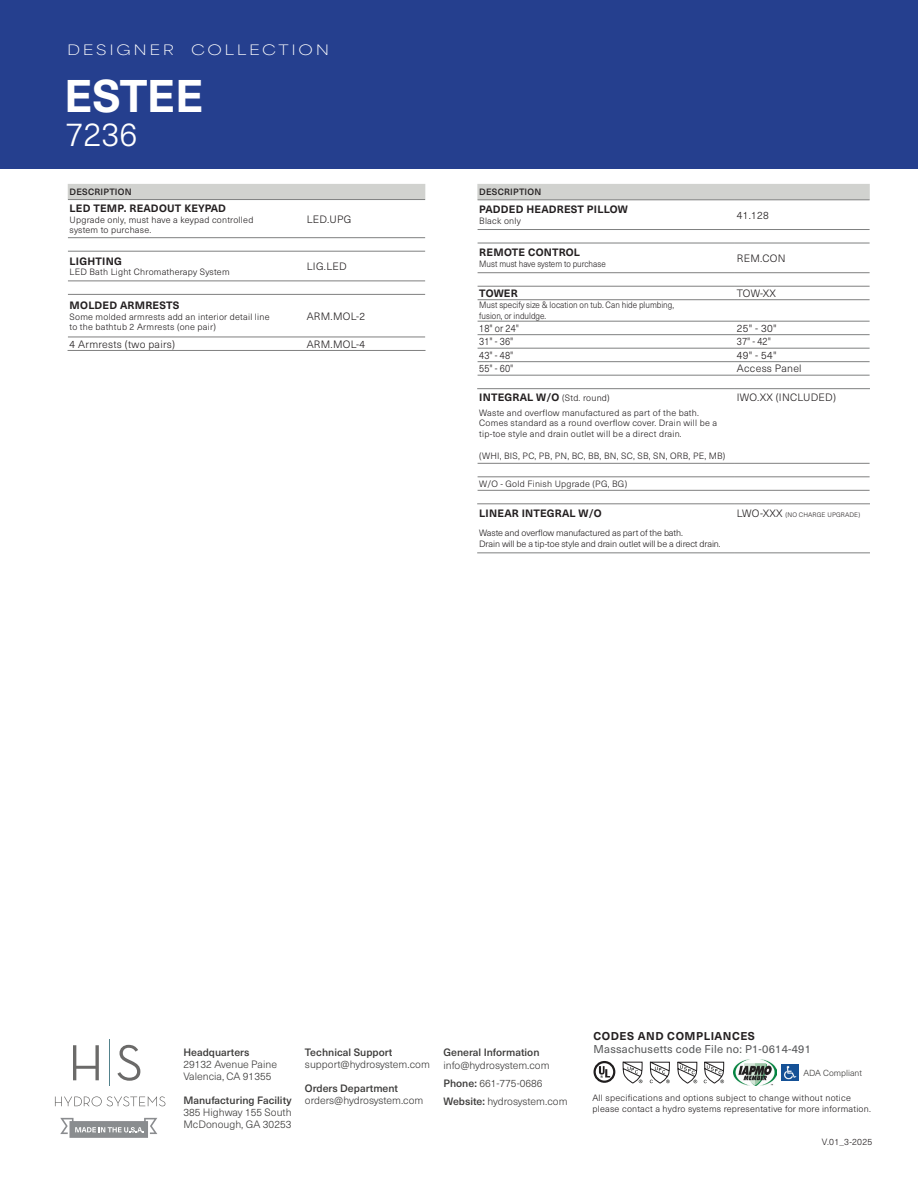
<style>
.page{position:relative;width:918px;height:1188px;background:#fff}
.page>*{position:absolute;margin:0;border:0;box-sizing:border-box;transform-origin:0 0}
.t1{font:700 45px "Neue Haas Unica W1 G";letter-spacing:-.01em;color:#fff}
.t2{font:300 33px "Neue Haas Unica W1 G";color:#fff}
.t3{font:100 13.5px "Area Extended";letter-spacing:.2em;color:#fff}
.t4{font:11.25px "Neue Haas Unica W1 G";letter-spacing:.02em;color:#545557}
.t5{font:700 11.25px "Neue Haas Unica W1 G";letter-spacing:.05em;color:#231f20}
.t6{font:300 10.5px/12px "Neue Haas Unica W1 G";color:#3c3b3a}
.t7{font:700 10.5px "Neue Haas Unica W1 G";letter-spacing:.025em;color:#231f20}
.t8{font:300 10.5px "Neue Haas Unica W1 G";letter-spacing:.025em;color:#231f20}
.t9{font:500 10.5px "Neue Haas Unica W1 G";color:#3c3b3a}
.t10{font:300 10.5px "Neue Haas Unica W1 G";letter-spacing:.025em;color:#231f20;scale:.9 1}
.t11{font:300 9px/10.8px "Neue Haas Unica W1 G";letter-spacing:.025em;color:#231f20}
.t12{font:300 9px "Neue Haas Unica W1 G";letter-spacing:-.01em;color:#231f20}
.t13{font:300 9px "Neue Haas Unica W1 G";color:#231f20;scale:.9 1}
.t14{font:500 9px "Neue Haas Unica W1 G";letter-spacing:.025em;color:#231f20}
.t15{font:300 9px "Neue Haas Unica W1 G";letter-spacing:.025em;color:#231f20;scale:.9 1}
.t16{font:300 8.7px "Neue Haas Unica W1 G";color:#3c3b3a}
.t17{font:300 6.45px "Neue Haas Unica W1 G";letter-spacing:.025em;color:#231f20}
.s1{font-weight:300;font-size:9px}
.s2{font-size:10.5px}
.s3{font-weight:500}
</style>
<div class="page">
<div style="left:0;top:0;width:918px;height:168px;background:#253f8e"></div>
<svg style="left:704px;top:1062px;width:20px;height:22px"></svg>
<svg style="left:677px;top:1062px;width:20px;height:22px"></svg>
<svg style="left:622px;top:1061px;width:21px;height:22px"></svg>
<svg style="left:649px;top:1062px;width:21px;height:22px"></svg>
<div style="left:594px;top:1061px;width:21px;height:22px;border:2px solid #201d1e;border-radius:50%"></div>
<svg style="left:599px;top:1066px;width:11px;height:12px"></svg>
<img style="left:734px;top:1060px;width:42px;height:25px">
<img style="left:782px;top:1064px;width:16px;height:17px">
<hr style="left:109px;top:1040px;width:1px;height:46px;background:#54828c">
<svg style="left:73px;top:1045px;width:26px;height:35px"></svg>
<svg style="left:117px;top:1045px;width:23px;height:36px"></svg>
<svg style="left:55px;top:1096px;width:110px;height:10px"></svg>
<svg style="left:60px;top:1118px;width:97px;height:20px"></svg>
<div style="left:68px;top:184px;width:357px;height:15px;background:#d1d2cf"></div>
<hr style="left:68px;top:199px;width:237px;height:1px;background:#7f8080">
<hr style="left:305px;top:199px;width:120px;height:1px;background:#7f8080">
<hr style="left:68px;top:237px;width:237px;height:1px;background:#7f8080">
<hr style="left:305px;top:237px;width:120px;height:1px;background:#7f8080">
<hr style="left:68px;top:251px;width:237px;height:1px;background:#7f8080">
<hr style="left:305px;top:251px;width:120px;height:1px;background:#7f8080">
<hr style="left:68px;top:281px;width:237px;height:1px;background:#7f8080">
<hr style="left:305px;top:281px;width:120px;height:1px;background:#7f8080">
<hr style="left:68px;top:294px;width:237px;height:1px;background:#7f8080">
<hr style="left:305px;top:294px;width:120px;height:1px;background:#7f8080">
<hr style="left:68px;top:337px;width:237px;height:1px;background:#7f8080">
<hr style="left:305px;top:337px;width:120px;height:1px;background:#7f8080">
<hr style="left:68px;top:350px;width:237px;height:1px;background:#7f8080">
<hr style="left:305px;top:350px;width:121px;height:1px;background:#7f8080">
<div style="left:477px;top:184px;width:393px;height:16px;background:#d1d2cf"></div>
<hr style="left:478px;top:200px;width:257px;height:1px;background:#7f8080">
<hr style="left:735px;top:200px;width:135px;height:1px;background:#7f8080">
<hr style="left:478px;top:229px;width:257px;height:1px;background:#7f8080">
<hr style="left:735px;top:229px;width:135px;height:1px;background:#7f8080">
<hr style="left:478px;top:243px;width:257px;height:1px;background:#7f8080">
<hr style="left:735px;top:243px;width:135px;height:1px;background:#7f8080">
<hr style="left:478px;top:272px;width:257px;height:1px;background:#7f8080">
<hr style="left:735px;top:272px;width:135px;height:1px;background:#7f8080">
<hr style="left:478px;top:286px;width:257px;height:1px;background:#7f8080">
<hr style="left:735px;top:286px;width:135px;height:1px;background:#7f8080">
<hr style="left:478px;top:299px;width:257px;height:1px;background:#7f8080">
<hr style="left:735px;top:299px;width:135px;height:1px;background:#7f8080">
<hr style="left:478px;top:321px;width:257px;height:1px;background:#7f8080">
<hr style="left:735px;top:321px;width:135px;height:1px;background:#7f8080">
<hr style="left:478px;top:334px;width:257px;height:1px;background:#7f8080">
<hr style="left:735px;top:334px;width:135px;height:1px;background:#7f8080">
<hr style="left:478px;top:348px;width:257px;height:1px;background:#7f8080">
<hr style="left:735px;top:348px;width:135px;height:1px;background:#7f8080">
<hr style="left:478px;top:361px;width:257px;height:1px;background:#7f8080">
<hr style="left:735px;top:361px;width:135px;height:1px;background:#7f8080">
<hr style="left:478px;top:375px;width:257px;height:1px;background:#7f8080">
<hr style="left:735px;top:375px;width:135px;height:1px;background:#7f8080">
<hr style="left:478px;top:463px;width:257px;height:1px;background:#7f8080">
<hr style="left:735px;top:463px;width:135px;height:1px;background:#7f8080">
<hr style="left:478px;top:477px;width:257px;height:1px;background:#7f8080">
<hr style="left:735px;top:477px;width:135px;height:1px;background:#7f8080">
<hr style="left:478px;top:490px;width:257px;height:1px;background:#7f8080">
<hr style="left:735px;top:490px;width:135px;height:1px;background:#7f8080">
<hr style="left:477px;top:553px;width:258px;height:1px;background:#7f8080">
<hr style="left:735px;top:553px;width:135px;height:1px;background:#7f8080">
<hr style="left:477px;top:388px;width:258px;height:1px;background:#7f8080">
<hr style="left:735px;top:388px;width:135px;height:1px;background:#7f8080">
<hr style="left:477px;top:504px;width:258px;height:1px;background:#7f8080">
<hr style="left:735px;top:504px;width:135px;height:1px;background:#7f8080">
<p class="t3" style="left:67px;top:38px;width:264px">DESIGNER COLLECTION</p>
<p class="t1" style="left:64px;top:61px;width:141px">ESTEE</p>
<p class="t2" style="left:66px;top:110px;width:73px">7236</p>
<p class="t14" style="left:70px;top:185px;width:63px">DESCRIPTION</p>
<p class="t7" style="left:70px;top:200px;width:158px">LED TEMP. READOUT KEYPAD</p>
<p class="t11" style="left:70px;top:214px;width:185px">Upgrade only, must have a keypad controlled system to purchase.</p>
<p class="t8" style="left:307px;top:211px;width:46px">LED.UPG</p>
<p class="t7" style="left:70px;top:253px;width:54px">LIGHTING</p>
<p class="t11" style="left:70px;top:266px;width:162px">LED Bath Light Chromatherapy System</p>
<p class="t8" style="left:307px;top:259px;width:41px">LIG.LED</p>
<p class="t7" style="left:70px;top:297px;width:111px">MOLDED ARMRESTS</p>
<p class="t11" style="left:70px;top:311px;width:202px">Some molded armrests add an interior detail line to the bathtub 2 Armrests (one pair)</p>
<p class="t8" style="left:307px;top:308px;width:60px">ARM.MOL-2</p>
<p class="t8" style="left:70px;top:336px;width:107px">4 Armrests (two pairs)</p>
<p class="t8" style="left:307px;top:336px;width:60px">ARM.MOL-4</p>
<p class="t14" style="left:479px;top:185px;width:63px">DESCRIPTION</p>
<p class="t7" style="left:479px;top:202px;width:150px">PADDED HEADREST PILLOW</p>
<p class="t11" style="left:479px;top:215px;width:43px">Black only</p>
<p class="t7" style="left:479px;top:245px;width:102px">REMOTE CONTROL</p>
<p class="t13" style="left:479px;top:258px;width:142px">Must must have system to purchase</p>
<p class="t8" style="left:737px;top:207px;width:34px">41.128</p>
<p class="t8" style="left:737px;top:251px;width:50px">REM.CON</p>
<p class="t7" style="left:479px;top:285px;width:40px">TOWER</p>
<p class="t8" style="left:737px;top:286px;width:41px">TOW-XX</p>
<p class="t13" style="left:479px;top:299px;width:218px">Must specify size &amp; location on tub. Can hide plumbing,</p>
<p class="t15" style="left:479px;top:310px;width:76px">fusion, or induldge.</p>
<p class="t10" style="left:479px;top:321px;width:46px">18" or 24"</p>
<p class="t8" style="left:737px;top:321px;width:41px">25" - 30"</p>
<p class="t10" style="left:479px;top:334px;width:39px">31" - 36"</p>
<p class="t10" style="left:737px;top:334px;width:39px">37" - 42"</p>
<p class="t10" style="left:479px;top:348px;width:39px">43" - 48"</p>
<p class="t8" style="left:737px;top:348px;width:41px">49" - 54"</p>
<p class="t10" style="left:479px;top:361px;width:39px">55" - 60"</p>
<p class="t8" style="left:737px;top:361px;width:66px">Access Panel</p>
<p class="t7" style="left:479px;top:389px;width:132px">INTEGRAL W/O <span class="s1">(Std. round)</span></p>
<p class="t8" style="left:737px;top:389px;width:101px">IWO.XX (INCLUDED)</p>
<p class="t11" style="left:479px;top:407px;width:221px">Waste and overflow manufactured as part of the bath.</p>
<p class="t11" style="left:479px;top:417px;width:239px">Comes standard as a round overflow cover. Drain will be a tip-toe style and drain outlet will be a direct drain.</p>
<p class="t11" style="left:479px;top:450px;width:248px">(WHI, BIS, PC, PB, PN, BC, BB, BN, SC, SB, SN, ORB, PE, MB)</p>
<p class="t11" style="left:479px;top:478px;width:149px">W/O - Gold Finish Upgrade (PG, BG)</p>
<p class="t7" style="left:479px;top:506px;width:124px">LINEAR INTEGRAL W/O</p>
<p class="t17" style="left:737px;top:511px;width:125px"><span class="s2">LWO-XXX</span> (NO CHARGE UPGRADE)</p>
<p class="t12" style="left:479px;top:526px;width:205px">Waste and overflow manufactured as part of the bath.</p>
<p class="t12" style="left:479px;top:537px;width:243px">Drain will be a tip-toe style and drain outlet will be a direct drain.</p>
<p class="t9" style="left:183px;top:1044px;width:68px">Headquarters</p>
<p class="t6" style="left:183px;top:1058px;width:95px">29132 Avenue Paine<br>Valencia, CA 91355</p>
<p class="t9" style="left:183px;top:1092px;width:110px">Manufacturing Facility</p>
<p class="t6" style="left:183px;top:1106px;width:110px">385 Highway 155 South<br>McDonough, GA 30253</p>
<p class="t9" style="left:305px;top:1044px;width:89px">Technical Support</p>
<p class="t6" style="left:305px;top:1058px;width:126px">support@hydrosystem.com</p>
<p class="t9" style="left:305px;top:1080px;width:95px">Orders Department</p>
<p class="t6" style="left:305px;top:1094px;width:120px">orders@hydrosystem.com</p>
<p class="t9" style="left:444px;top:1044px;width:98px">General Information</p>
<p class="t6" style="left:444px;top:1056px;width:126px;line-height:18px">info@hydrosystem.com<br><span class="s3">Phone:</span> 661-775-0686<br><span class="s3">Website:</span> hydrosystem.com</p>
<p class="t5" style="left:594px;top:1027px;width:163px">CODES AND COMPLIANCES</p>
<p class="t4" style="left:594px;top:1041px;width:219px">Massachusetts code File no: P1-0614-491</p>
<p class="t16" style="left:804px;top:1067px;width:60px">ADA Compliant</p>
<p class="t11" style="left:592px;top:1092px;width:280px">All specifications and options subject to change without notice please contact a hydro systems representative for more information.</p>
<p class="t11" style="left:822px;top:1136px;width:52px">V.01_3-2025</p>
</div>
